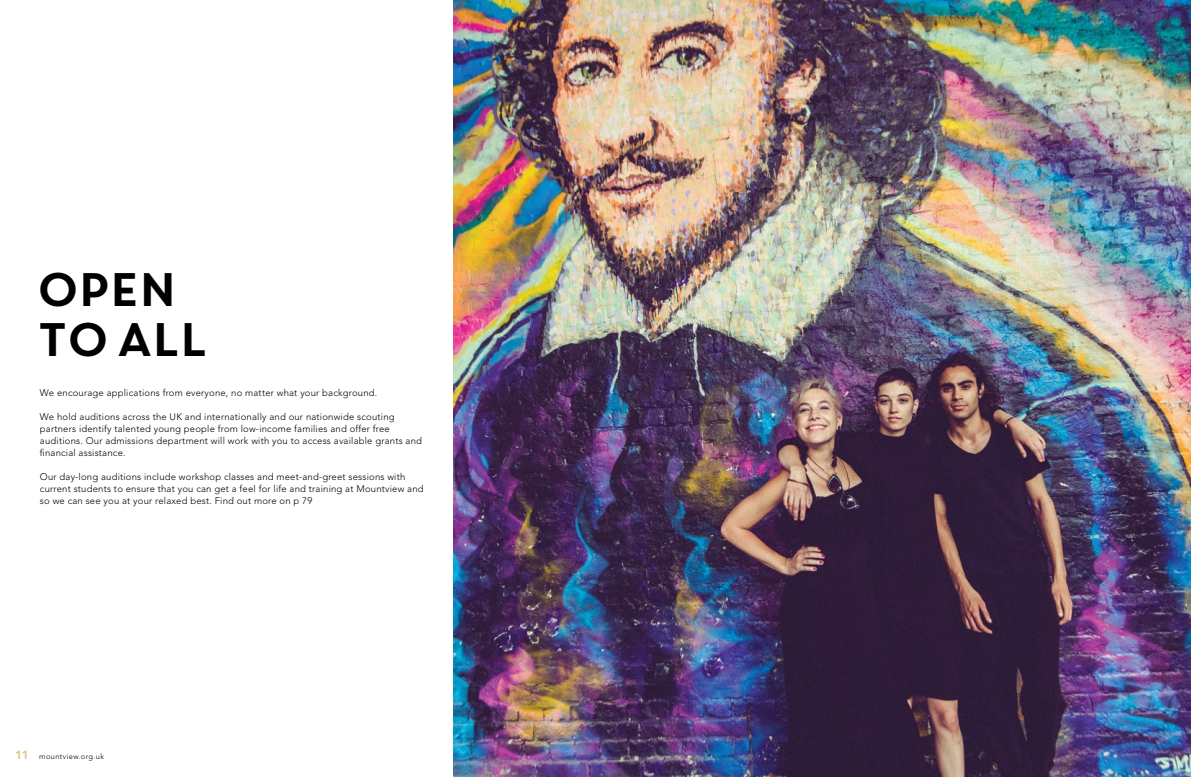
<style>
.page{position:relative;width:1191px;height:777px;background:#fff}
.page>*{position:absolute;margin:0;border:0;box-sizing:border-box;transform-origin:0 0}
.t1{font:47px/50px "Core Circus";color:#000}
.t2{font:300 9.5px/12px "Avenir";letter-spacing:.02em;color:#000}
.t3{font:300 7.5px "Avenir";letter-spacing:.05em;color:#000}
.s1{font-family:"Core Circus";font-weight:400;font-size:12px;color:#dfc78e}
</style>
<div class="page">
<img style="left:454px;top:0;width:737px;height:777px">
<h1 class="t1" style="left:34px;top:262px;width:148px">OPEN<br>TO ALL</h1>
<p class="t2" style="left:40px;top:387px;width:339px">We encourage applications from everyone, no matter what your background.</p>
<p class="t2" style="left:40px;top:411px;width:383px">We hold auditions across the U K and internationally and our nationwide scouting partners identify talented young people from low-income families and offer free auditions. Our admissions department will work with you to access available grants and financial assistance.</p>
<p class="t2" style="left:40px;top:471px;width:385px">Our day-long auditions include workshop classes and meet-and-greet sessions with current students to ensure that you can get a feel for life and training at Mountview and so we can see you at your relaxed best. Find out more on p 79</p>
<p class="t3" style="left:14px;top:752px;width:91px"><span class="s1">11</span> mountview.org.uk</p>
</div>
